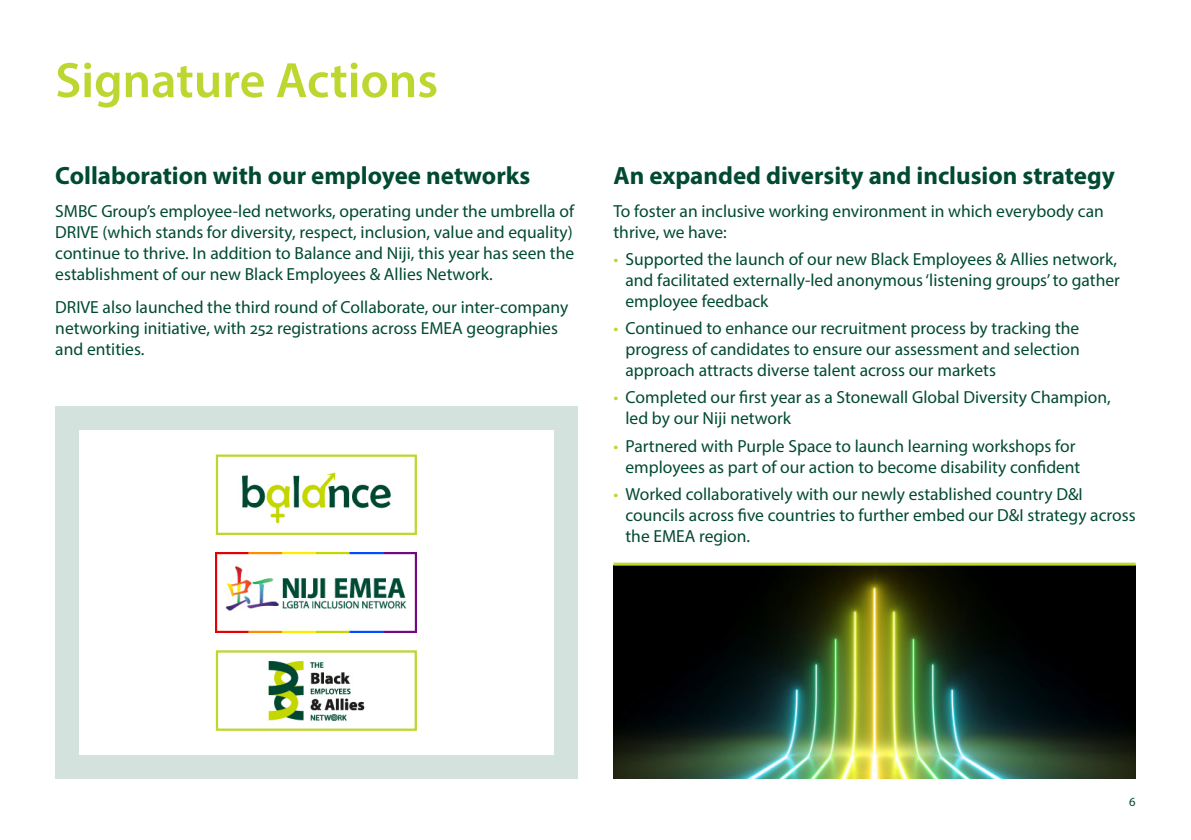
<style>
.page{position:relative;width:1191px;height:840px;background:#fff}
.page>*{position:absolute;margin:0;border:0;box-sizing:border-box;transform-origin:0 0}
.page_header{font:600 50px "Myriad Pro";color:#bed630}
.subheader_1{font:700 25px "Myriad Pro";color:#004a33}
.text{font:17.6px/21px "Myriad Pro";color:#004a33}
.t1{font:12.4px "Myriad Pro";color:#004a33}
.s1{color:#bed630}
</style>
<div class="page">
<div style="left:55px;top:406px;width:522px;height:372px;background:#d4e2de"></div>
<div style="left:79px;top:430px;width:474px;height:324px;background:#fff"></div>
<img style="left:216px;top:552px;width:201px;height:80px">
<img style="left:242px;top:472px;width:149px;height:52px">
<div style="left:216px;top:454px;width:201px;height:80px;border:2px solid #bed630"></div>
<img style="left:268px;top:661px;width:97px;height:60px">
<div style="left:216px;top:650px;width:201px;height:80px;border:2px solid #bed630"></div>
<img style="left:613px;top:565px;width:522px;height:213px">
<hr style="left:613px;top:562px;width:522px;height:3px;background:#bed630">
<p class="page_header" style="left:55px;top:48px;width:384px">Signature Actions</p>
<p class="subheader_1" style="left:55px;top:159px;width:476px">Collaboration with our employee networks</p>
<p class="text" style="left:55px;top:200px;width:520px;text-align:justify">SMBC Group’s employee-led networks, operating under the umbrella of DRIVE (which stands for diversity, respect, inclusion, value and equality) continue to thrive. In addition to Balance and Niji, this year has seen the establishment of our new Black Employees &amp; Allies Network.</p>
<p class="text" style="left:55px;top:296px;width:514px">DRIVE also launched the third round of Collaborate, our inter-company networking initiative, with 252 registrations across EMEA geographies and entities.</p>
<p class="subheader_1" style="left:613px;top:159px;width:503px">An expanded diversity and inclusion strategy</p>
<p class="text" style="left:613px;top:200px;width:492px">To foster an inclusive working environment in which everybody can thrive, we have:</p>
<p class="text" style="left:625px;top:248px;width:496px;text-indent:-12px"><span class="s1">•</span> Supported the launch of our new Black Employees &amp; Allies network, and facilitated externally-led anonymous ‘listening groups’ to gather employee feedback</p>
<p class="text" style="left:625px;top:317px;width:456px;text-align:justify;text-indent:-12px"><span class="s1">•</span> Continued to enhance our recruitment process by tracking the progress of candidates to ensure our assessment and selection approach attracts diverse talent across our markets</p>
<p class="text" style="left:625px;top:386px;width:487px;text-indent:-12px"><span class="s1">•</span> Completed our first year as a Stonewall Global Diversity Champion, led by our Niji network</p>
<p class="text" style="left:613px;top:434px;width:468px;text-align:right"><span class="s1">•</span> Partnered with Purple Space to launch learning workshops for employees as part of our action to become disability confident</p>
<p class="text" style="left:625px;top:482px;width:511px;text-indent:-12px"><span class="s1">•</span> Worked collaboratively with our newly established country D&amp;I councils across five countries to further embed our D&amp;I strategy across the EMEA region.</p>
<p class="t1" style="left:1129px;top:793px;width:8px">6</p>
</div>
